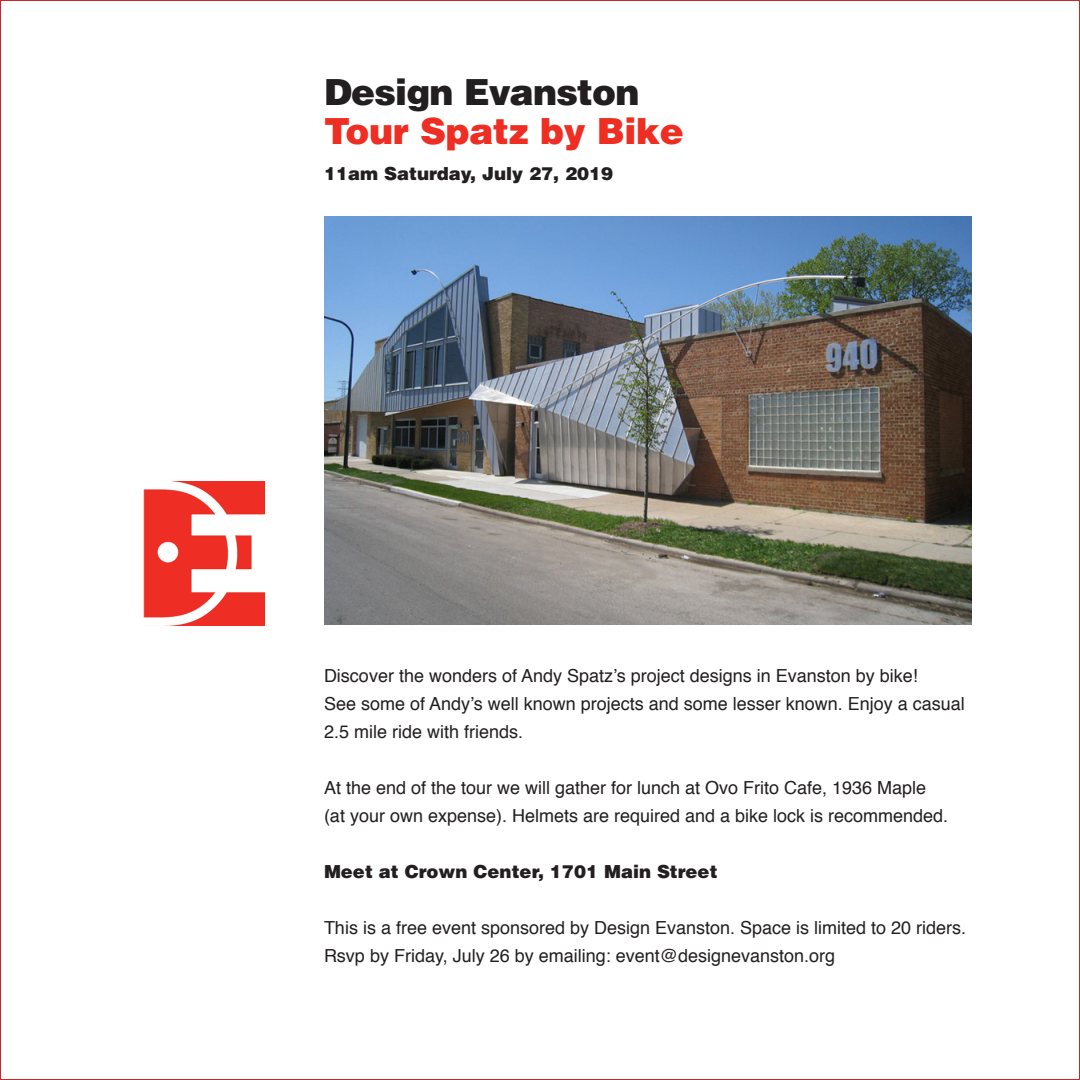
<style>
.page{position:relative;width:1080px;height:1080px;background:#fff}
.page>*{position:absolute;margin:0;border:0;box-sizing:border-box;transform-origin:0 0}
.t1{font:900 36px "Helvetica";letter-spacing:-.01em;color:#ee2e22}
.t2{font:900 36px "Helvetica";letter-spacing:-.025em;color:#231f20}
.t3{font:18px/28px "Helvetica";color:#231f20}
.t4{font:900 18px "Helvetica";color:#231f20}
</style>
<div class="page">
<img style="left:143px;top:481px;width:121px;height:144px">
<img style="left:324px;top:217px;width:648px;height:407px">
<p class="t2" style="left:324px;top:69px;width:317px">Design Evanston</p>
<p class="t1" style="left:324px;top:108px;width:361px">Tour Spatz by Bike</p>
<p class="t4" style="left:324px;top:162px;width:291px">11am Saturday, July 27, 2019</p>
<p class="t3" style="left:324px;top:662px;width:595px">Discover the wonders of Andy Spatz’s project designs in Evanston by bike!</p>
<p class="t3" style="left:324px;top:690px;width:642px">See some of Andy’s well known projects and some lesser known. Enjoy a casual<br>2.5 mile ride with friends.</p>
<p class="t3" style="left:324px;top:774px;width:604px">At the end of the tour we will gather for lunch at Ovo Frito Cafe, 1936 Maple</p>
<p class="t3" style="left:324px;top:802px;width:626px">(at your own expense). Helmets are required and a bike lock is recommended.</p>
<p class="t4" style="left:324px;top:859px;width:395px">Meet at Crown Center, 1701 Main Street</p>
<p class="t3" style="left:324px;top:914px;width:644px">This is a free event sponsored by Design Evanston. Space is limited to 20 riders.</p>
<p class="t3" style="left:324px;top:942px;width:513px">Rsvp by Friday, July 26 by emailing: event@designevanston.org</p>
</div>
